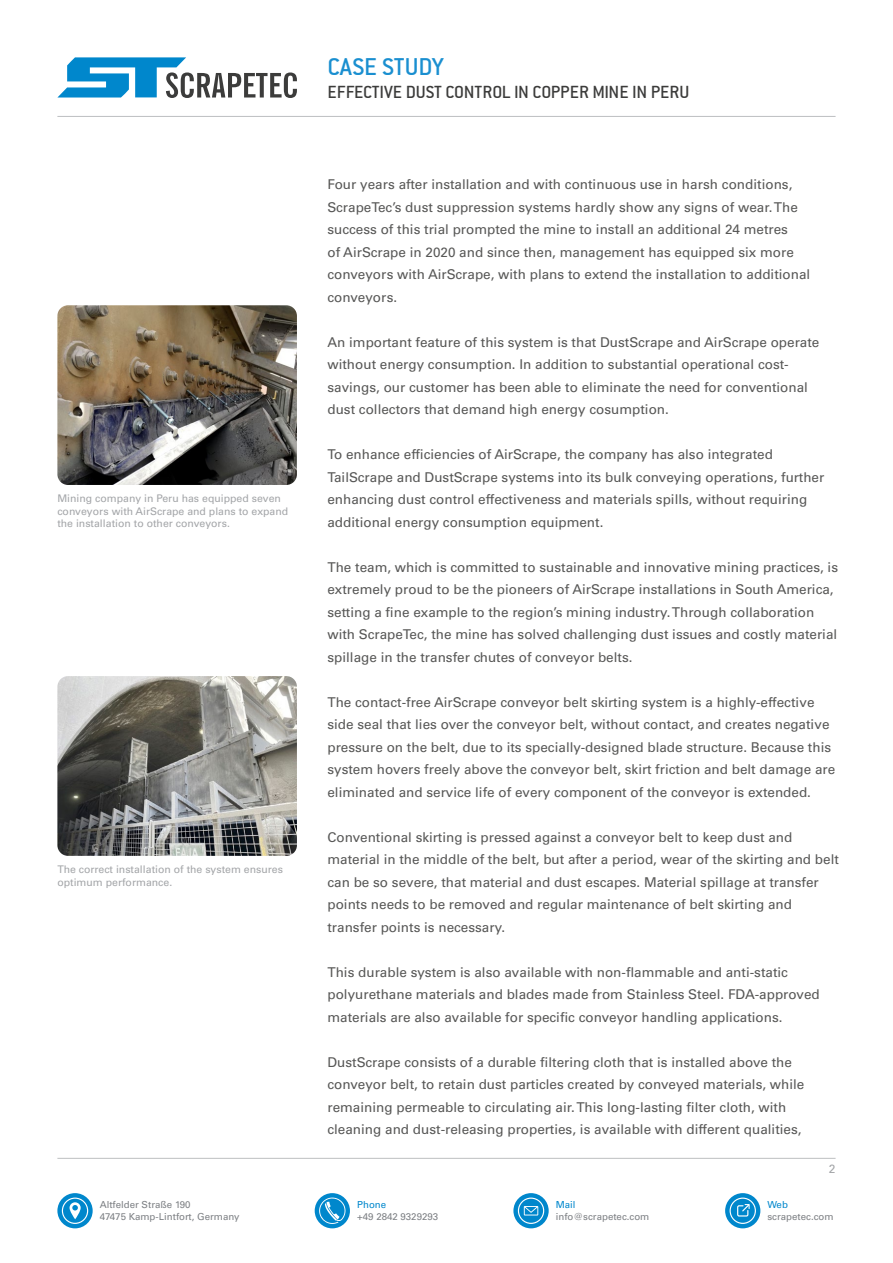
<style>
.page{position:relative;width:893px;height:1263px;background:#fff}
.page>*{position:absolute;margin:0;border:0;box-sizing:border-box;transform-origin:0 0}
.t1{font:27px "Conduit ITC";color:#1a8fd0}
.t2{font:19.5px "Conduit ITC";color:#3c3c3b}
.t3{font:13.5px/22.5px "Univers LT Std";color:#575756}
.t4{font:12px "Univers LT Std";color:#a3a5a8}
.t5{font:10.5px/12.6px "Univers LT Std";color:#a3a5a8}
.t6{font:9.75px/11.6px "Univers LT Std";color:#7c7f83}
.t7{font:9.75px "Univers LT Std";color:#0087cc}
</style>
<div class="page">
<hr style="left:57px;top:116px;width:779px;height:1px;background:#bdbfc1">
<hr style="left:57px;top:1158px;width:779px;height:1px;background:#bdbfc1">
<div style="left:315px;top:1193px;width:35px;height:35px;background:#0087cc;border-radius:50%"></div>
<svg style="left:319px;top:1197px;width:26px;height:27px"></svg>
<svg style="left:57px;top:1193px;width:36px;height:35px"></svg>
<svg style="left:62px;top:1197px;width:26px;height:27px"></svg>
<svg style="left:513px;top:1193px;width:36px;height:35px"></svg>
<svg style="left:518px;top:1197px;width:26px;height:27px"></svg>
<div style="left:725px;top:1193px;width:35px;height:35px;background:#0087cc;border-radius:50%"></div>
<svg style="left:729px;top:1197px;width:27px;height:27px"></svg>
<img style="left:57px;top:676px;width:240px;height:180px">
<img style="left:57px;top:305px;width:240px;height:180px">
<svg style="left:57px;top:57px;width:240px;height:41px"></svg>
<p class="t5" style="left:57px;top:492px;width:232px">Mining company in Peru has equipped seven conveyors with AirScrape and plans to expand the installation to other conveyors.</p>
<p class="t5" style="left:57px;top:863px;width:227px">The correct installation of the system ensures optimum performance.</p>
<h1 class="t1" style="left:327px;top:51px;width:118px">CASE STUDY</h1>
<h2 class="t2" style="left:327px;top:81px;width:363px">EFFECTIVE DUST CONTROL IN COPPER MINE IN PERU</h2>
<p class="t3" style="left:327px;top:173px;width:484px">Four years after installation and with continuous use in harsh conditions, ScrapeTec’s dust suppression systems hardly show any signs of wear. The success of this trial prompted the mine to install an additional 24 metres<br>of AirScrape in 2020 and since then, management has equipped six more conveyors with AirScrape, with plans to extend the installation to additional conveyors.</p>
<p class="t3" style="left:327px;top:331px;width:494px">An important feature of this system is that DustScrape and AirScrape operate without energy consumption. In addition to substantial operational cost&shy;savings, our customer has been able to eliminate the need for conventional dust collectors that demand high energy cosumption.</p>
<p class="t3" style="left:327px;top:443px;width:498px">To enhance efficiencies of AirScrape, the company has also integrated TailScrape and DustScrape systems into its bulk conveying operations, further enhancing dust control effectiveness and materials spills, without requiring additional energy consumption equipment.</p>
<p class="t3" style="left:327px;top:556px;width:512px">The team, which is committed to sustainable and innovative mining practices, is extremely proud to be the pioneers of AirScrape installations in South America, setting a fine example to the region’s mining industry. Through collaboration with ScrapeTec, the mine has solved challenging dust issues and costly material spillage in the transfer chutes of conveyor belts.</p>
<p class="t3" style="left:327px;top:691px;width:509px">The contact-free AirScrape conveyor belt skirting system is a highly-effective side seal that lies over the conveyor belt, without contact, and creates negative pressure on the belt, due to its specially-designed blade structure. Because this system hovers freely above the conveyor belt, skirt friction and belt damage are eliminated and service life of every component of the conveyor is extended.</p>
<p class="t3" style="left:327px;top:826px;width:513px">Conventional skirting is pressed against a conveyor belt to keep dust and material in the middle of the belt, but after a period, wear of the skirting and belt can be so severe, that material and dust escapes. Material spillage at transfer points needs to be removed and regular maintenance of belt skirting and transfer points is necessary.</p>
<p class="t3" style="left:327px;top:961px;width:494px">This durable system is also available with non-flammable and anti-static polyurethane materials and blades made from Stainless Steel. FDA-approved materials are also available for specific conveyor handling applications.</p>
<p class="t3" style="left:327px;top:1051px;width:478px">DustScrape consists of a durable filtering cloth that is installed above the conveyor belt, to retain dust particles created by conveyed materials, while remaining permeable to circulating air. This long-lasting filter cloth, with cleaning and dust-releasing properties, is available with different qualities,</p>
<p class="t4" style="left:829px;top:1162px;width:8px">2</p>
<p class="t6" style="left:100px;top:1199px;width:141px">Altfelder Straße 190<br>47475 Kamp-Lintfort, Germany</p>
<p class="t7" style="left:556px;top:1199px;width:21px">Mail</p>
<p class="t7" style="left:357px;top:1199px;width:31px">Phone</p>
<p class="t6" style="left:357px;top:1211px;width:82px">+49 2842 9329293</p>
<p class="t6" style="left:556px;top:1211px;width:95px">info@scrapetec.com</p>
<p class="t7" style="left:767px;top:1199px;width:22px">Web</p>
<p class="t6" style="left:767px;top:1211px;width:68px">scrapetec.com</p>
</div>
